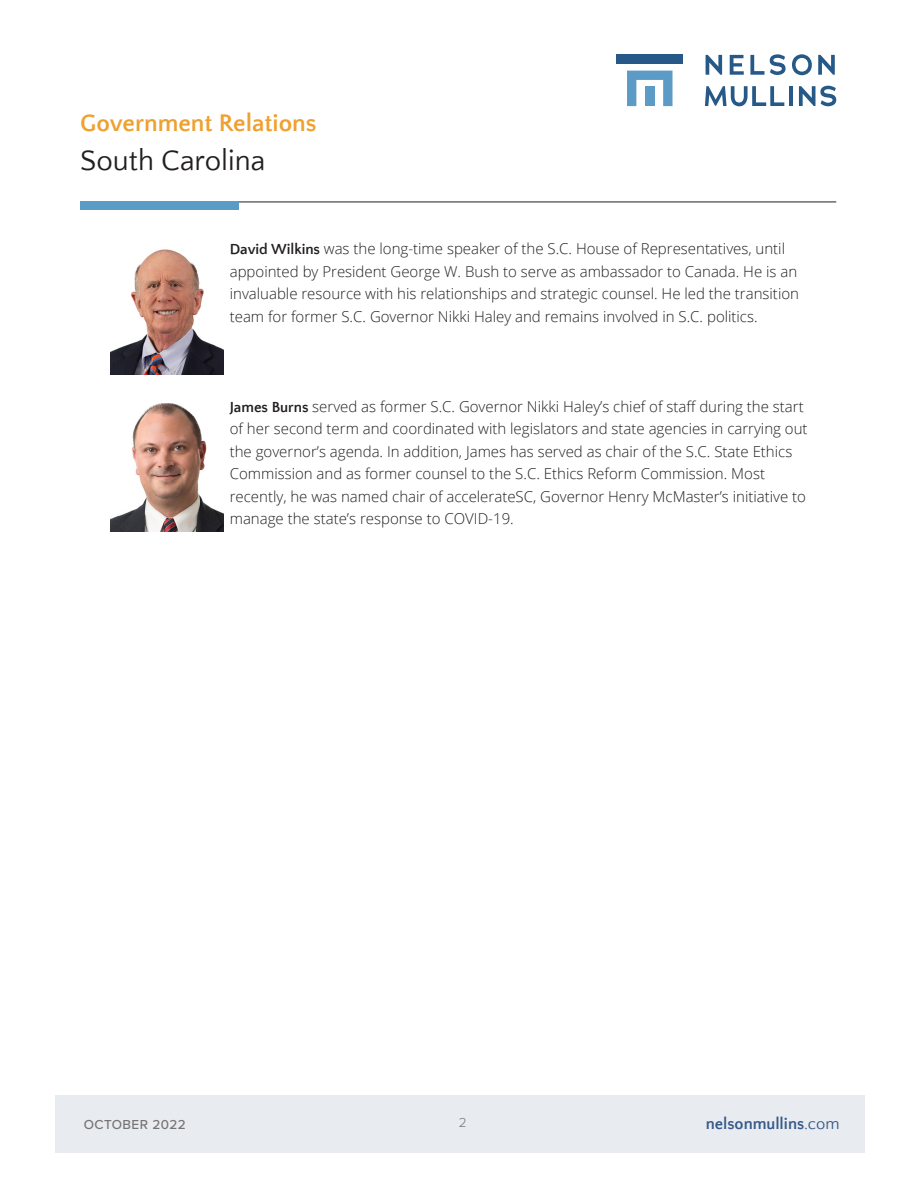
<style>
.page{position:relative;width:918px;height:1188px;background:#fff}
.page>*{position:absolute;margin:0;border:0;box-sizing:border-box;transform-origin:0 0}
.t1{font:29.4px "Quattrocento Sans";color:#231f20}
.t2{font:700 24.75px "Quattrocento Sans";color:#efa12f}
.t3{font:700 16.5px "Quattrocento Sans";color:#355989}
.t4{font:300 15px/22.5px "Open Sans";color:#231f20}
.t5{font:500 13.5px "Proxima Nova";letter-spacing:.03em;color:#767474}
.t6{font:300 13.5px "Proxima Nova";color:#767474}
.s1{font-family:"Quattrocento Sans";font-weight:700}
.s2{font-weight:400}
</style>
<div class="page">
<div style="left:55px;top:1095px;width:810px;height:57px;background:#e8ebf0"></div>
<div style="left:617px;top:54px;width:66px;height:10px;background:#265988"></div>
<svg style="left:706px;top:55px;width:16px;height:20px"></svg>
<svg style="left:730px;top:55px;width:14px;height:20px"></svg>
<svg style="left:750px;top:55px;width:14px;height:20px"></svg>
<svg style="left:770px;top:54px;width:16px;height:21px"></svg>
<svg style="left:792px;top:54px;width:20px;height:21px"></svg>
<svg style="left:818px;top:55px;width:17px;height:20px"></svg>
<svg style="left:705px;top:86px;width:79px;height:20px"></svg>
<hr style="left:789px;top:86px;width:4px;height:20px;background:#265988">
<svg style="left:799px;top:86px;width:37px;height:20px"></svg>
<svg style="left:627px;top:71px;width:46px;height:35px"></svg>
<div style="left:645px;top:87px;width:9px;height:19px;background:#5c9bc5"></div>
<hr style="left:80px;top:202px;width:756px;height:1px;background:#231f20">
<div style="left:80px;top:201px;width:158px;height:9px;background:#5c9bc5"></div>
<img style="left:110px;top:249px;width:113px;height:126px">
<img style="left:110px;top:403px;width:113px;height:129px">
<h2 class="t2" style="left:80px;top:110px;width:238px">Government Relations</h2>
<h1 class="t1" style="left:80px;top:145px;width:187px">South Carolina</h1>
<p class="t4" style="left:230px;top:237px;width:571px"><span class="s1">David Wilkins</span> was the long-time speaker of the S.C. House of Representatives, until appointed by President George W. Bush to serve as ambassador to Canada. He is an invaluable resource with his relationships and strategic counsel. He led the transition team for former S.C. Governor Nikki Haley and remains involved in S.C. politics.</p>
<p class="t4" style="left:230px;top:395px;width:579px"><span class="s1">James Burns</span> served as former S.C. Governor Nikki Haley’s chief of staff during the start of her second term and coordinated with legislators and state agencies in carrying out the governor’s agenda. In addition, James has served as chair of the S.C. State Ethics Commission and as former counsel to the S.C. Ethics Reform Commission. Most recently, he was named chair of accelerateSC, Governor Henry McMaster’s initiative to manage the state’s response to COVID-19.</p>
<p class="t5" style="left:84px;top:1115px;width:104px">OCTOBER 2022</p>
<p class="t6" style="left:459px;top:1113px;width:9px">2</p>
<p class="t3" style="left:706px;top:1115px;width:135px">nelsonmullins<span class="s2">.com</span></p>
</div>
